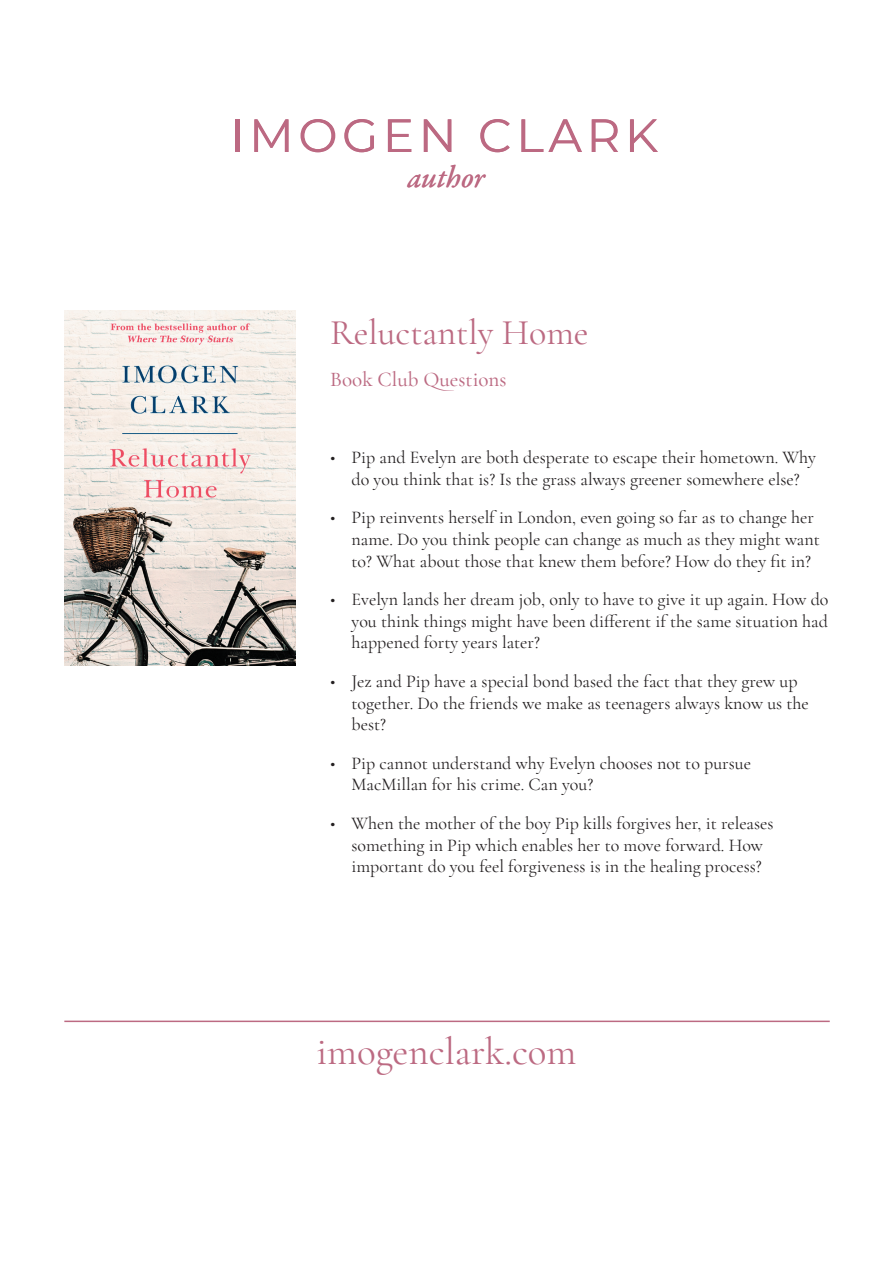
<style>
.page{position:relative;width:893px;height:1263px;background:#fff}
.page>*{position:absolute;margin:0;border:0;box-sizing:border-box;transform-origin:0 0}
.t1{font:39px "Cormorant Garamond";color:#bc6a82}
.t2{font:36px "Cormorant Garamond";color:#bc6a82}
.t3{font:italic 31.05px "Garamond Premr Pro";color:#bc6982}
.t4{font:500 21px "Cormorant Garamond";color:#bc6a82}
.t5{font:18px/21.6px "Cormorant Garamond";color:#231f20}
</style>
<div class="page">
<hr style="left:235px;top:119px;width:4px;height:33px;background:#bc6982">
<svg style="left:254px;top:119px;width:35px;height:33px"></svg>
<svg style="left:300px;top:119px;width:35px;height:33px"></svg>
<svg style="left:344px;top:119px;width:30px;height:33px"></svg>
<svg style="left:388px;top:119px;width:23px;height:33px"></svg>
<svg style="left:424px;top:119px;width:27px;height:33px"></svg>
<svg style="left:480px;top:119px;width:30px;height:33px"></svg>
<svg style="left:521px;top:119px;width:61px;height:33px"></svg>
<svg style="left:592px;top:119px;width:26px;height:33px"></svg>
<svg style="left:630px;top:119px;width:28px;height:33px"></svg>
<img style="left:64px;top:310px;width:232px;height:355px">
<hr style="left:64px;top:1020px;width:766px;height:2px;background:#bc6a82">
<h3 class="t3" style="left:407px;top:158px;width:79px">author</h3>
<h2 class="t2" style="left:330px;top:310px;width:260px">Reluctantly Home</h2>
<p class="t4" style="left:330px;top:366px;width:178px">Book Club Questions</p>
<p class="t5" style="left:330px;top:446px;width:487px;text-align:center">• Pip and Evelyn are both desperate to escape their hometown. Why do you think that is? Is the grass always greener somewhere else?</p>
<p class="t5" style="left:351px;top:507px;width:470px;text-indent:-21px">• Pip reinvents herself in London, even going so far as to change her name. Do you think people can change as much as they might want to? What about those that knew them before? How do they fit in?</p>
<p class="t5" style="left:351px;top:589px;width:479px;text-align:justify;text-indent:-21px">• Evelyn lands her dream job, only to have to give it up again. How do you think things might have been different if the same situation had happened forty years later?</p>
<p class="t5" style="left:351px;top:670px;width:459px;text-indent:-21px">• Jez and Pip have a special bond based the fact that they grew up together. Do the friends we make as teenagers always know us the best?</p>
<p class="t5" style="left:351px;top:752px;width:401px;text-indent:-21px">• Pip cannot understand why Evelyn chooses not to pursue<br>MacMillan for his crime. Can you?</p>
<p class="t5" style="left:330px;top:812px;width:445px;text-align:center">• When the mother of the boy Pip kills forgives her, it releases something in Pip which enables her to move forward. How important do you feel forgiveness is in the healing process?</p>
<h1 class="t1" style="left:317px;top:1027px;width:261px">imogenclark.com</h1>
</div>
